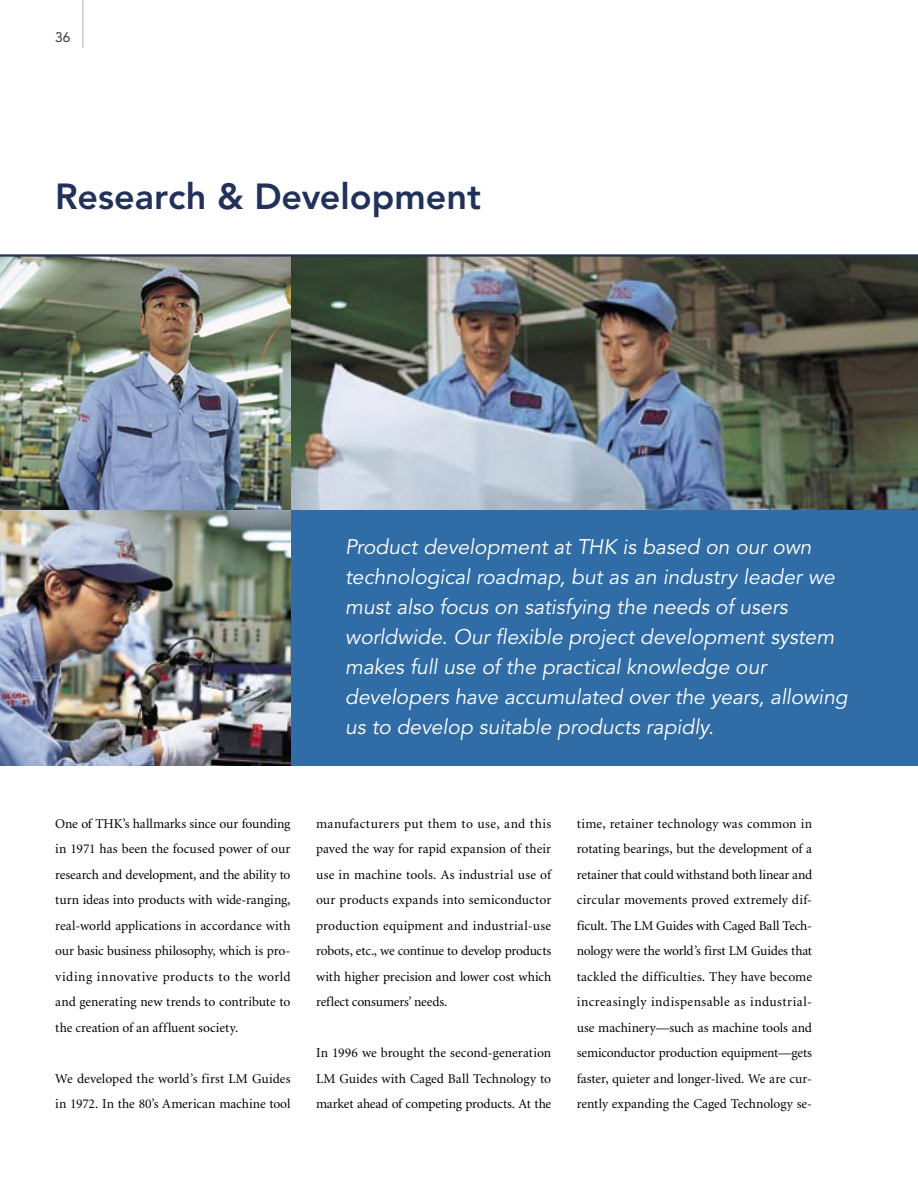
<style>
.page{position:relative;width:918px;height:1188px;background:#fff}
.page>*{position:absolute;margin:0;border:0;box-sizing:border-box;transform-origin:0 0}
.t1{font:800 36px "Avenir";color:#21315a}
.t2{font:italic 21px/30px "Avenir";color:#fff}
.t3{font:13.8px "Avenir";color:#393939}
.t4{font:13.5px/25.5px "Minion";letter-spacing:-.005em;color:#000;text-align:justify}
</style>
<div class="page">
<img style="left:290px;top:257px;width:628px;height:253px">
<div style="left:290px;top:510px;width:628px;height:255px;background:#306da6"></div>
<img style="left:0;top:257px;width:290px;height:508px">
<hr style="left:83px;top:0;width:1px;height:48px;background:#a9aeb1">
<hr style="left:0;top:254px;width:918px;height:2px;background:#21315a">
<hr style="left:0;top:255px;width:918px;height:2px;background:#21315a">
<p class="t3" style="left:55px;top:30px;width:17px">36</p>
<h1 class="t1" style="left:55px;top:176px;width:427px">Research &amp; Development</h1>
<p class="t2" style="left:345px;top:532px;width:504px">Product development at THK is based on our own technological roadmap, but as an industry leader we must also focus on satisfying the needs of users worldwide. Our flexible project development system makes full use of the practical knowledge our developers have accumulated over the years, allowing us to develop suitable products rapidly.</p>
<p class="t4" style="left:55px;top:811px;width:237px">One of THK’s hallmarks since our founding in 1971 has been the focused power of our research and development, and the ability to turn ideas into products with wide-ranging, real-world applications in accordance with our basic business philosophy, which is pro&shy;viding innovative products to the world and generating new trends to contribute to the creation of an affluent society.</p>
<p class="t4" style="left:55px;top:1066px;width:237px">We developed the world’s first LM Guides in 1972. In the 80’s American machine tool</p>
<p class="t4" style="left:316px;top:811px;width:237px">manufacturers put them to use, and this paved the way for rapid expansion of their use in machine tools. As industrial use of our products expands into semiconductor production equipment and industrial-use robots, etc., we continue to develop products with higher precision and lower cost which reflect consumers’ needs.</p>
<p class="t4" style="left:316px;top:1041px;width:237px">In 1996 we brought the second-generation LM Guides with Caged Ball Technology to market ahead of competing products. At the</p>
<p class="t4" style="left:577px;top:811px;width:237px">time, retainer technology was common in rotating bearings, but the development of a retainer that could withstand both linear and circular movements proved extremely dif&shy;ficult. The LM Guides with Caged Ball Tech&shy;nology were the world’s first LM Guides that tackled the difficulties. They have become increasingly indispensable as industrial&shy;use machinery—such as machine tools and semiconductor production equipment—gets faster, quieter and longer-lived. We are cur&shy;rently expanding the Caged Technology se-</p>
</div>
